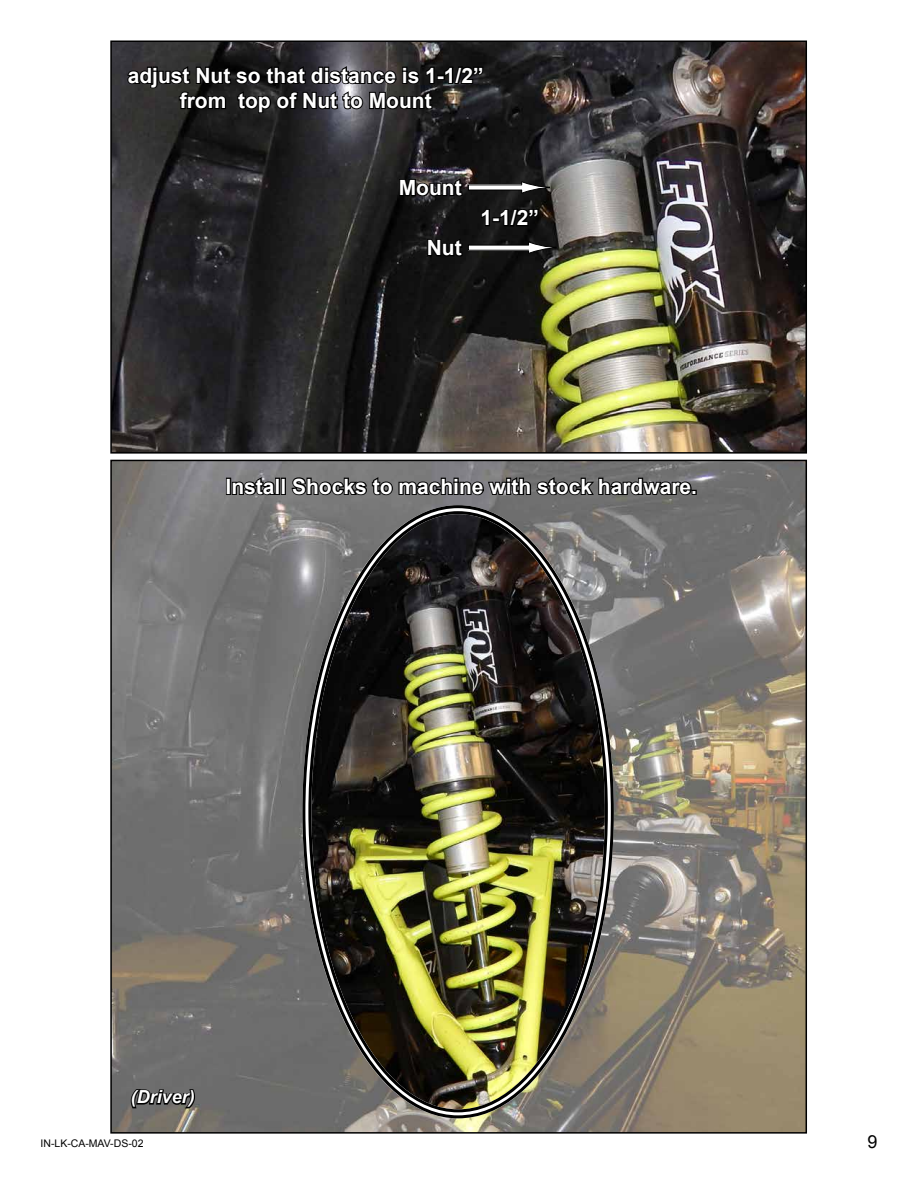
<style>
.page{position:relative;width:918px;height:1188px;background:#fff}
.page>*{position:absolute;margin:0;border:0;box-sizing:border-box;transform-origin:0 0}
.t1{font:700 21px/25.2px "Arial";color:#fff;text-align:center}
.t2{font:italic 700 18px "Arial";color:#fff}
.t3{font:18px "Arial";color:#000}
.t4{font:10.5px "Arial";color:#000}
</style>
<div class="page">
<img style="left:113px;top:43px;width:691px;height:408px">
<div style="left:110px;top:40px;width:697px;height:414px;border:2px solid #000"></div>
<img style="left:113px;top:463px;width:691px;height:668px">
<div style="left:226px;top:478px;width:5px;height:17px;border:2px solid #000"></div>
<svg style="left:231px;top:463px;width:47px;height:34px"></svg>
<div style="left:275px;top:478px;width:5px;height:17px;border:2px solid #000"></div>
<div style="left:281px;top:478px;width:5px;height:17px;border:2px solid #000"></div>
<svg style="left:290px;top:463px;width:407px;height:36px"></svg>
<svg style="left:129px;top:1088px;width:68px;height:22px"></svg>
<div style="left:437px;top:75px;width:8px;height:5px;border:2px solid #000"></div>
<svg style="left:443px;top:65px;width:42px;height:21px"></svg>
<svg style="left:126px;top:52px;width:310px;height:62px"></svg>
<div style="left:468px;top:185px;width:54px;height:5px;background:#fff"></div>
<svg style="left:521px;top:181px;width:29px;height:13px"></svg>
<div style="left:468px;top:245px;width:61px;height:5px;background:#fff"></div>
<svg style="left:528px;top:241px;width:29px;height:13px"></svg>
<svg style="left:480px;top:208px;width:11px;height:19px"></svg>
<div style="left:492px;top:217px;width:8px;height:5px;border:2px solid #000"></div>
<svg style="left:499px;top:207px;width:41px;height:21px"></svg>
<svg style="left:426px;top:225px;width:38px;height:33px"></svg>
<svg style="left:398px;top:164px;width:66px;height:35px"></svg>
<p class="t1" style="left:128px;top:63px;width:357px">adjust Nut so that distance is 1-1/2” from top of Nut to Mount</p>
<p class="t1" style="left:399px;top:176px;width:64px">Mount</p>
<p class="t1" style="left:427px;top:236px;width:36px">Nut</p>
<p class="t1" style="left:481px;top:206px;width:60px">1-1/2”</p>
<p class="t1" style="left:226px;top:474px;width:473px">Install Shocks to machine with stock hardware.</p>
<p class="t2" style="left:131px;top:1085px;width:66px">(Driver)</p>
<p class="t4" style="left:40px;top:1137px;width:105px">IN-LK-CA-MAV-DS-02</p>
<p class="t3" style="left:867px;top:1129px;width:12px">9</p>
</div>
